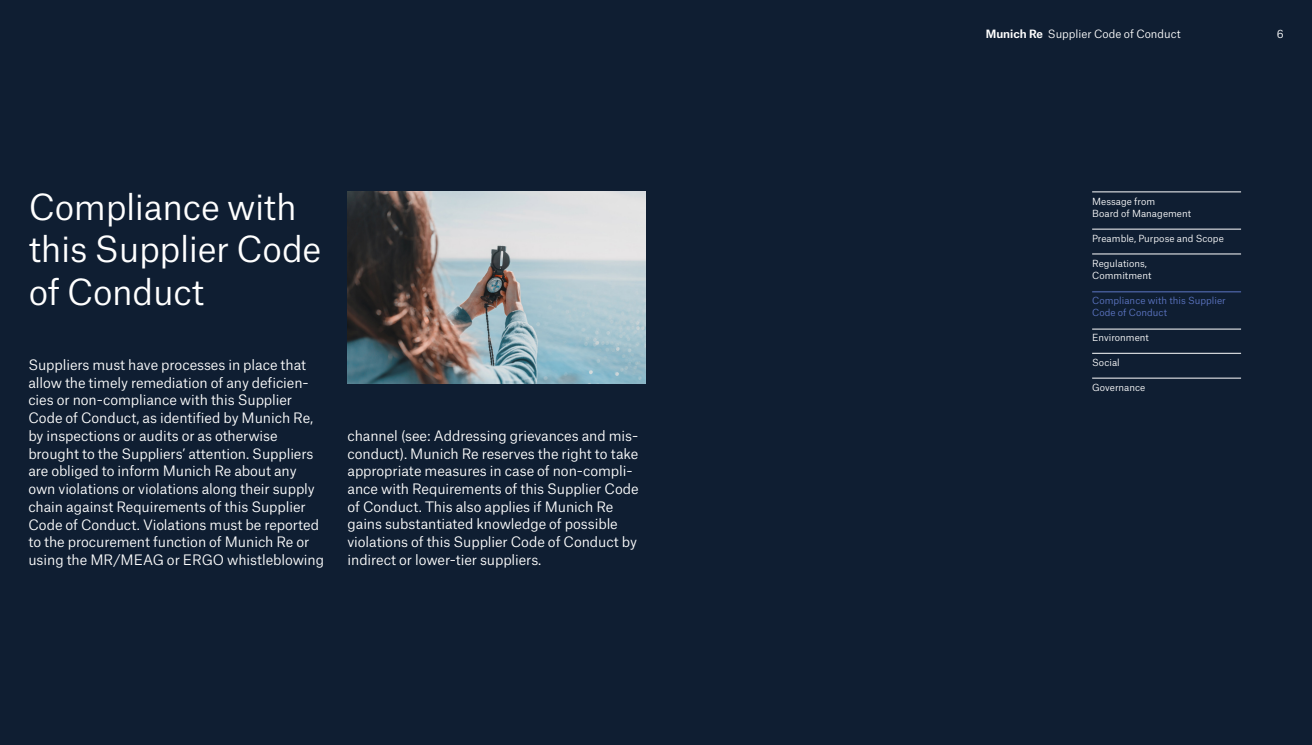
<style>
.page{position:relative;width:1312px;height:745px;background:#fff}
.page>*{position:absolute;margin:0;border:0;box-sizing:border-box;transform-origin:0 0}
.t1{font:34.38px/42.5px "Munich Re Neue";letter-spacing:-.01em;color:#fff}
.t2{font:13.75px/17.8px "Munich Re Neue";letter-spacing:-.005em;color:#fff}
.t3{font:11px "Munich Re Neue";color:#fff}
.t4{font:9.38px/12.4px "Munich Re Neue";letter-spacing:.005em;color:#fff}
.t5{font:9.38px/12.4px "Munich Re Neue";letter-spacing:.005em;color:#5c75c3}
.s1{font-weight:700}
</style>
<div class="page">
<div style="left:0;top:0;width:1311px;height:744px;background:#0f1e32"></div>
<hr style="left:1091px;top:191px;width:149px;height:1px;background:#fff">
<hr style="left:1091px;top:229px;width:149px;height:1px;background:#fff">
<hr style="left:1091px;top:253px;width:149px;height:1px;background:#fff">
<hr style="left:1091px;top:291px;width:149px;height:1px;background:#5c75c3">
<hr style="left:1091px;top:328px;width:149px;height:1px;background:#fff">
<hr style="left:1091px;top:353px;width:149px;height:1px;background:#fff">
<hr style="left:1091px;top:377px;width:149px;height:1px;background:#fff">
<img style="left:347px;top:191px;width:298px;height:192px">
<h1 class="t1" style="left:29px;top:182px;width:294px">Compliance with this Supplier Code of Conduct</h1>
<p class="t2" style="left:28px;top:354px;width:297px">Suppliers must have processes in place that allow the timely remediation of any deficien&shy;cies or non-compliance with this Supplier Code of Conduct, as identified by Munich Re, by inspections or audits or as otherwise brought to the Suppliers’ attention. Suppliers are obliged to inform Munich Re about any own violations or violations along their supply chain against Requirements of this Supplier Code of Conduct. Violations must be reported to the procurement function of Munich Re or using the MR/MEAG or ERGO whistleblowing</p>
<p class="t2" style="left:347px;top:425px;width:292px">channel (see: Addressing grievances and mis&shy;conduct). Munich Re reserves the right to take appropriate measures in case of non-compli&shy;ance with Requirements of this Supplier Code of Conduct. This also applies if Munich Re gains substantiated knowledge of possible violations of this Supplier Code of Conduct by indirect or lower-tier suppliers.</p>
<p class="t3" style="left:985px;top:25px;width:196px"><span class="s1">Munich Re</span> Supplier Code of Conduct</p>
<p class="t3" style="left:1276px;top:25px;width:8px">6</p>
<p class="t4" style="left:1091px;top:194px;width:100px">Message from<br>Board of Management</p>
<p class="t4" style="left:1091px;top:231px;width:133px">Preamble, Purpose and Scope</p>
<p class="t4" style="left:1091px;top:256px;width:61px">Regulations,<br>Commitment</p>
<p class="t5" style="left:1091px;top:293px;width:135px">Compliance with this Supplier<br>Code of Conduct</p>
<p class="t4" style="left:1091px;top:330px;width:58px">Environment</p>
<p class="t4" style="left:1091px;top:355px;width:29px">Social</p>
<p class="t4" style="left:1091px;top:380px;width:55px">Governance</p>
</div>
